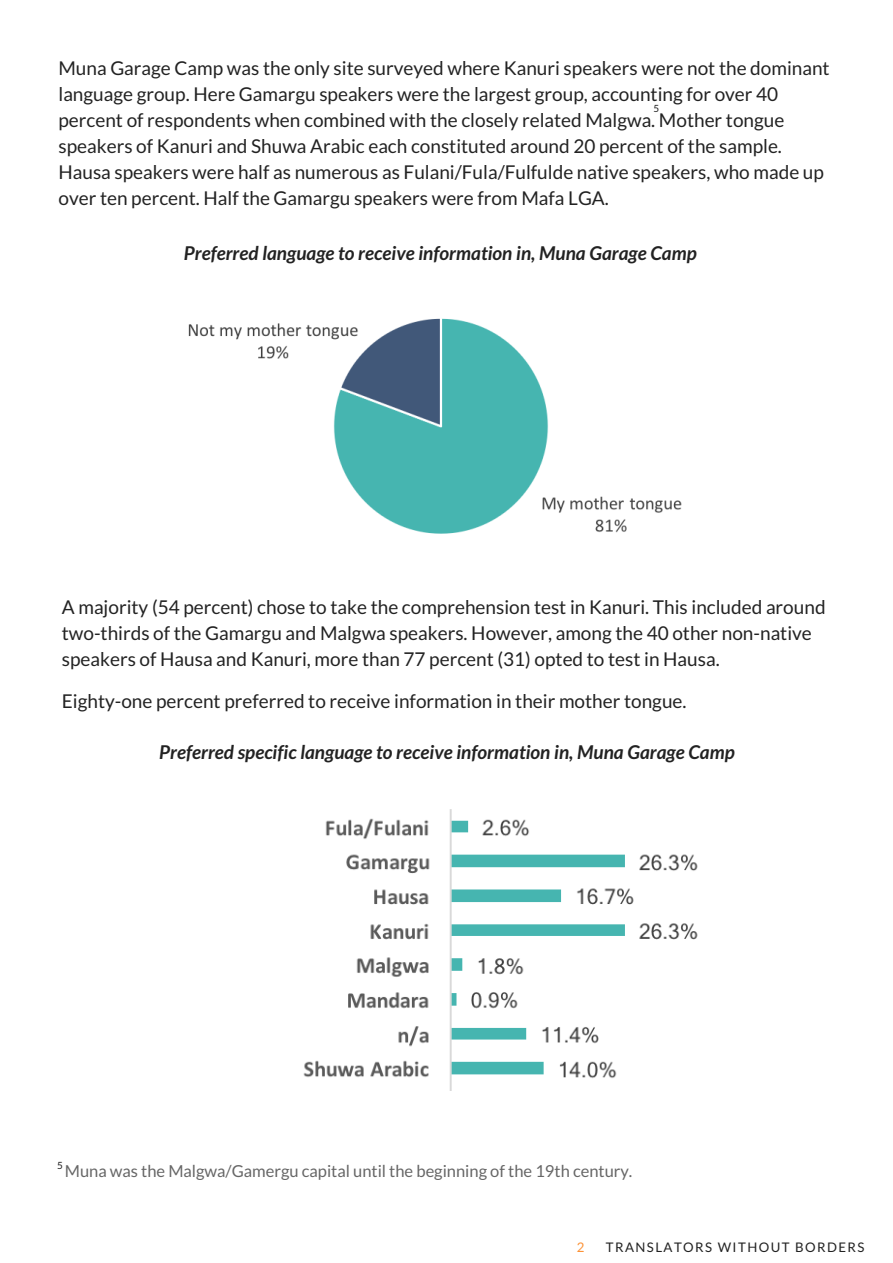
<style>
.page{position:relative;width:893px;height:1263px;background:#fff}
.page>*{position:absolute;margin:0;border:0;box-sizing:border-box;transform-origin:0 0}
.t1{font:19.05px/25.8px "Lato";color:#222}
.t2{font:italic 700 19.05px "Lato";color:#222}
.t3{font:16.5px "Lato";color:#666}
.t4{font:13.2px "Lato";letter-spacing:.11em;color:#222}
.t5{font:13.2px "Lato";color:#fc9237}
.t6{font:9.9px "Lato";color:#222}
</style>
<div class="page">
<img style="left:303px;top:809px;width:395px;height:281px">
<img style="left:188px;top:318px;width:494px;height:216px">
<p class="t1" style="left:58px;top:55px;width:772px">Muna Garage Camp was the only site surveyed where Kanuri speakers were not the dominant language group. Here Gamargu speakers were the largest group, accounting for over 40 percent of respondents when combined with the closely related Malgwa. Mother tongue speakers of Kanuri and Shuwa Arabic each constituted around 20 percent of the sample.<br>Hausa speakers were half as numerous as Fulani/Fula/Fulfulde native speakers, who made up over ten percent. Half the Gamargu speakers were from Mafa LGA.</p>
<p class="t6" style="left:653px;top:103px;width:7px">5</p>
<p class="t2" style="left:184px;top:241px;width:514px">Preferred language to receive information in, Muna Garage Camp</p>
<p class="t1" style="left:62px;top:593px;width:765px">A majority (54 percent) chose to take the comprehension test in Kanuri. This included around two-thirds of the Gamargu and Malgwa speakers. However, among the 40 other non-native speakers of Hausa and Kanuri, more than 77 percent (31) opted to test in Hausa.</p>
<p class="t1" style="left:62px;top:688px;width:626px">Eighty-one percent preferred to receive information in their mother tongue.</p>
<p class="t2" style="left:159px;top:740px;width:577px">Preferred specific language to receive information in, Muna Garage Camp</p>
<p class="t6" style="left:57px;top:1159px;width:7px">5</p>
<p class="t3" style="left:65px;top:1161px;width:569px">Muna was the Malgwa/Gamergu capital until the beginning of the 19th century.</p>
<p class="t5" style="left:576px;top:1239px;width:9px">2</p>
<p class="t4" style="left:606px;top:1239px;width:260px">TRANSLATORS WITHOUT BORDERS</p>
</div>
